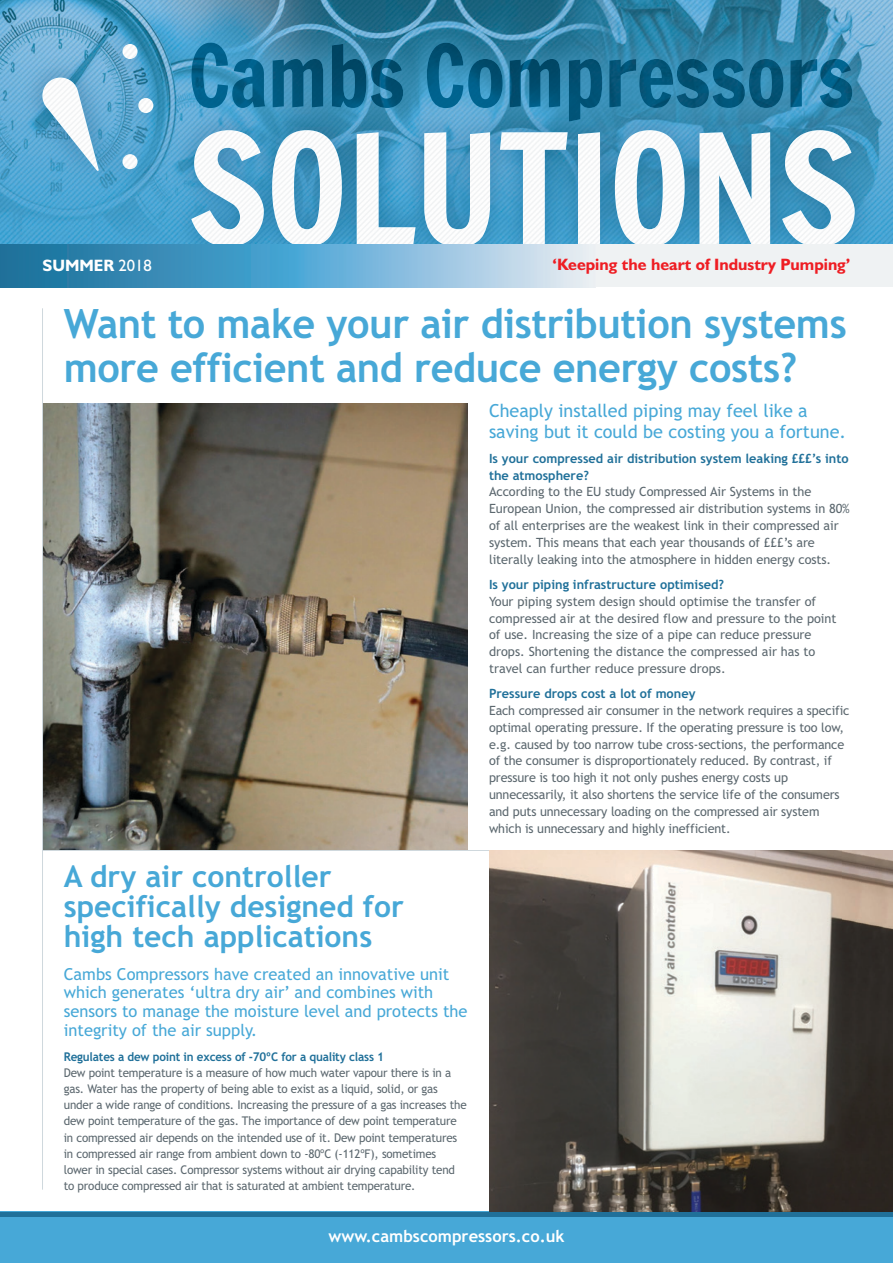
<style>
.page{position:relative;width:893px;height:1263px;background:#fff}
.page>*{position:absolute;margin:0;border:0;box-sizing:border-box;transform-origin:0 0}
.t1{font:700 40.5px/43.5px "Trebuchet MS";letter-spacing:-.01em;color:#47a8d7}
.t2{font:700 30px/30px "Trebuchet MS";color:#47a8d7}
.t3{font:18px/20.2px "Trebuchet MS";color:#47a8d7}
.t4{font:16.5px/18.8px "Trebuchet MS";color:#47a8d7}
.t5{font:700 16.5px "Humanist 521 BT";color:#ee1d23}
.t6{font:700 16.5px "Trebuchet MS";color:#fff}
.t7{font:700 16.5px "Humanist 521 BT";color:#fff}
.t8{font:12.75px/16.8px "Trebuchet MS";letter-spacing:-.005em;color:#5c686f}
.t9{font:700 12.75px/16.8px "Trebuchet MS";color:#207099}
.t10{font:12px/16.2px "Trebuchet MS";letter-spacing:-.015em;color:#5c686f}
.t11{font:700 12px "Trebuchet MS";letter-spacing:-.015em;color:#207099}
.s1{font-weight:400}
</style>
<div class="page">
<img style="left:0;top:0;width:893px;height:244px">
<img style="left:191px;top:43px;width:661px;height:65px">
<img style="left:782px;top:130px;width:73px;height:114px">
<img style="left:191px;top:130px;width:579px;height:114px">
<img style="left:357px;top:132px;width:133px;height:112px">
<img style="left:42px;top:77px;width:57px;height:94px">
<img style="left:122px;top:44px;width:16px;height:15px;border-radius:8px">
<img style="left:138px;top:98px;width:15px;height:15px;border-radius:8px">
<img style="left:122px;top:154px;width:16px;height:15px;border-radius:8px">
<hr style="left:0;top:893px;width:1px;height:319px;background:#eff2f3">
<div style="left:0;top:244px;width:893px;height:43px;background:#eff2f3"></div>
<div style="left:0;top:1212px;width:893px;height:51px;background:#47a8d7"></div>
<hr style="left:0;top:1212px;width:893px;height:4px;background:#207099">
<div style="left:0;top:244px;width:300px;height:43px;background:linear-gradient(to right,#1d6f97,#4aa6d4)"></div>
<div style="left:298px;top:244px;width:297px;height:43px;background:linear-gradient(to right,#51a5d7,#ededf2)"></div>
<img style="left:43px;top:404px;width:425px;height:446px">
<hr style="left:43px;top:850px;width:807px;height:1px;background:#cfd8dd">
<hr style="left:42px;top:308px;width:1px;height:881px;background:#cfd8dd">
<img style="left:489px;top:850px;width:404px;height:362px">
<p class="t7" style="left:43px;top:255px;width:111px">SUMMER <span class="s1">2018</span></p>
<p class="t5" style="left:553px;top:254px;width:299px">‘Keeping the heart of Industry Pumping’</p>
<h1 class="t1" style="left:64px;top:305px;width:784px">Want to make your air distribution systems more efficient and reduce energy costs?</h1>
<h2 class="t2" style="left:64px;top:864px;width:342px">A dry air controller specifically designed for high tech applications</h2>
<p class="t4" style="left:64px;top:966px;width:405px">Cambs Compressors have created an innovative unit which generates ‘ultra dry air’ and combines with sensors to manage the moisture level and protects the integrity of the air supply.</p>
<p class="t11" style="left:64px;top:1051px;width:322px">Regulates a dew point in excess of -70ºC for a quality class 1</p>
<p class="t10" style="left:64px;top:1065px;width:404px">Dew point temperature is a measure of how much water vapour there is in a gas. Water has the property of being able to exist as a liquid, solid, or gas under a wide range of conditions. Increasing the pressure of a gas increases the dew point temperature of the gas. The importance of dew point temperature in compressed air depends on the intended use of it. Dew point temperatures in compressed air range from ambient down to -80ºC (-112ºF), sometimes lower in special cases. Compressor systems without air drying capability tend to produce compressed air that is saturated at ambient temperature.</p>
<h3 class="t3" style="left:489px;top:402px;width:359px">Cheaply installed piping may feel like a saving but it could be costing you a fortune.</h3>
<p class="t9" style="left:489px;top:451px;width:361px">Is your compressed air distribution system leaking £££’s into the atmosphere?</p>
<p class="t8" style="left:489px;top:485px;width:362px">According to the EU study Compressed Air Systems in the European Union, the compressed air distribution systems in 80% of all enterprises are the weakest link in their compressed air system. This means that each year thousands of £££’s are literally leaking into the atmosphere in hidden energy costs.</p>
<p class="t9" style="left:489px;top:577px;width:237px">Is your piping infrastructure optimised?</p>
<p class="t8" style="left:489px;top:594px;width:349px">Your piping system design should optimise the transfer of compressed air at the desired flow and pressure to the point of use. Increasing the size of a pipe can reduce pressure drops. Shortening the distance the compressed air has to travel can further reduce pressure drops.</p>
<p class="t9" style="left:489px;top:686px;width:208px">Pressure drops cost a lot of money</p>
<p class="t8" style="left:489px;top:703px;width:362px">Each compressed air consumer in the network requires a specific optimal operating pressure. If the operating pressure is too low, e.g. caused by too narrow tube cross-sections, the performance of the consumer is disproportionately reduced. By contrast, if pressure is too high it not only pushes energy costs up unnecessarily, it also shortens the service life of the consumers and puts unnecessary loading on the compressed air system which is unnecessary and highly inefficient.</p>
<p class="t6" style="left:329px;top:1229px;width:237px">www.cambscompressors.co.uk</p>
</div>
